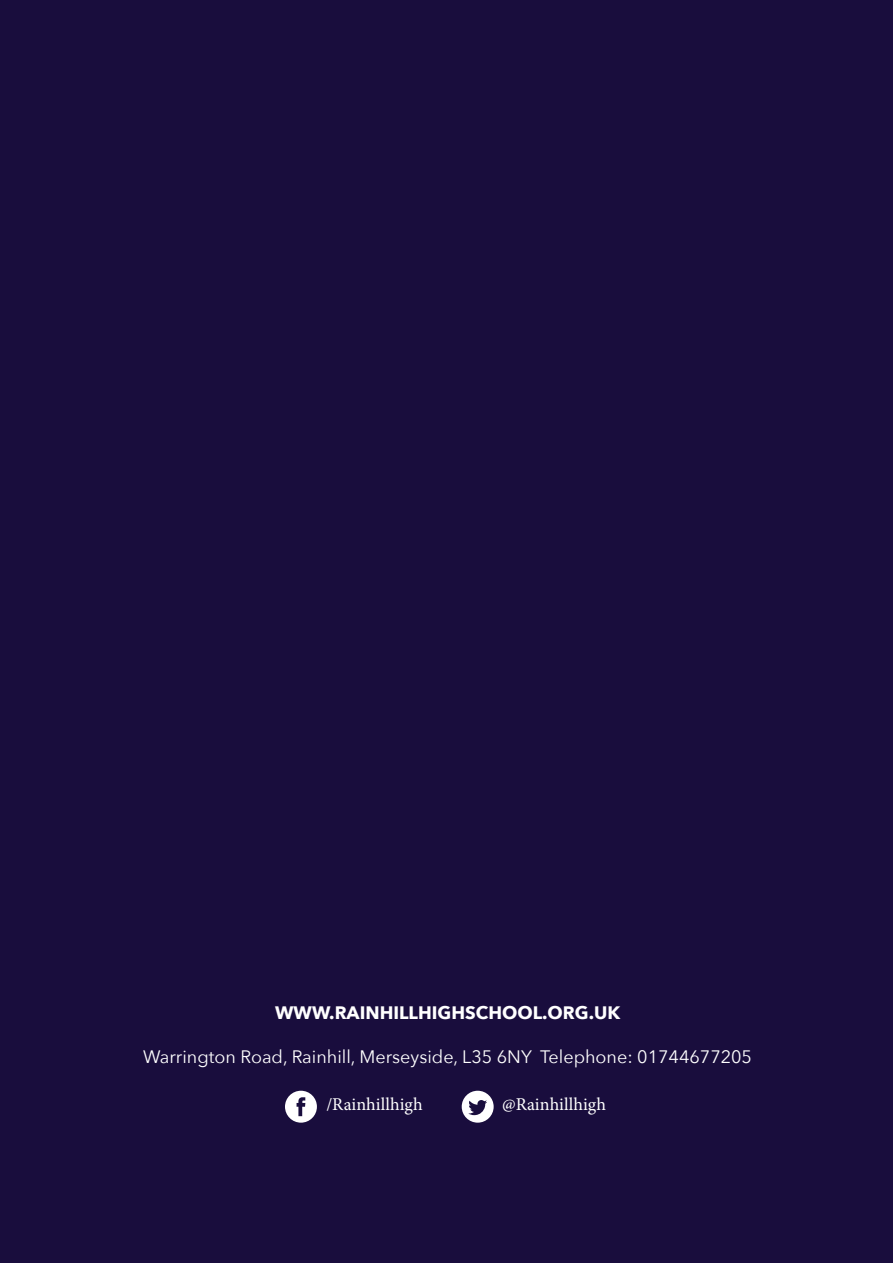
<style>
.page{position:relative;width:893px;height:1263px;background:#190d3d}
.page>*{position:absolute;margin:0;border:0;box-sizing:border-box;transform-origin:0 0}
.t1{font:18px "Avenir Next";color:#fff}
.t2{font:700 18px "Avenir Next";color:#fff}
.t3{font:18px "Minion Pro";letter-spacing:.005em;color:#fff}
</style>
<div class="page">
<svg style="left:285px;top:1091px;width:32px;height:32px"></svg>
<svg style="left:462px;top:1091px;width:32px;height:32px"></svg>
<p class="t2" style="left:275px;top:997px;width:347px">WWW.RAINHILLHIGHSCHOOL.ORG.UK</p>
<p class="t1" style="left:143px;top:1041px;width:611px">Warrington Road, Rainhill, Merseyside, L35 6NY Telephone: 01744677205</p>
<p class="t3" style="left:326px;top:1092px;width:98px">/Rainhillhigh</p>
<p class="t3" style="left:502px;top:1092px;width:105px">@Rainhillhigh</p>
</div>
